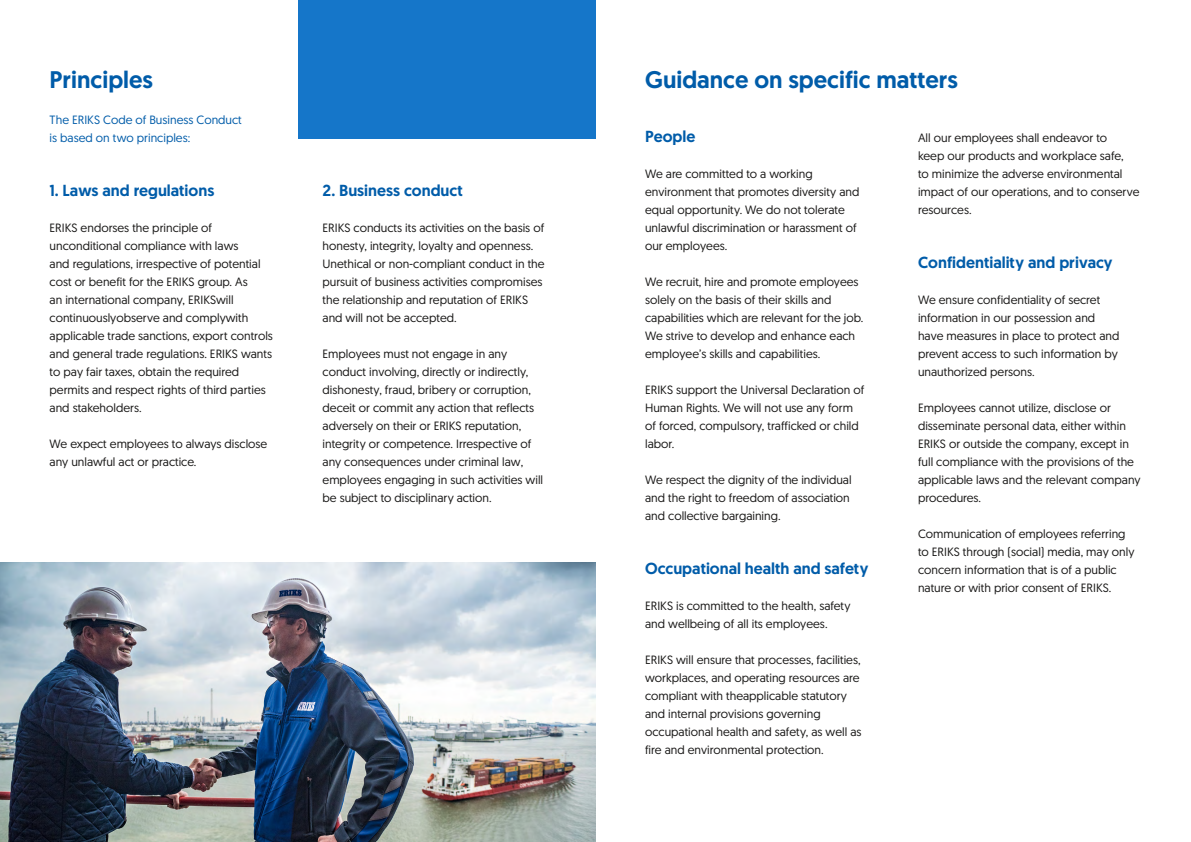
<style>
.page{position:relative;width:1191px;height:842px;background:#fff}
.page>*{position:absolute;margin:0;border:0;box-sizing:border-box;transform-origin:0 0}
.H3_Header{font:500 24px "Geomanist";color:#005ca9}
.H2_Subheader{font:500 16px "Geomanist";color:#005ca9}
.B1_Body_text{font:12px/18px "Geomanist";color:#181716}
.Intro_text{font:12px/18px "Geomanist";color:#005ca9}
</style>
<div class="page">
<div style="left:298px;top:0;width:297px;height:139px;background:#1576c9"></div>
<img style="left:0;top:563px;width:595px;height:279px">
<p class="H3_Header" style="left:50px;top:64px;width:105px">Principles</p>
<p class="Intro_text" style="left:50px;top:111px;width:194px">The ERIKS Code of Business Conduct is based on two principles:</p>
<p class="H2_Subheader" style="left:50px;top:180px;width:166px">1. Laws and regulations</p>
<p class="B1_Body_text" style="left:50px;top:219px;width:225px">ERIKS endorses the principle of unconditional compliance with laws<br>and regulations, irrespective of potential cost or benefit for the ERIKS group. As<br>an international company, ERIKSwill continuouslyobserve and complywith applicable trade sanctions, export controls and general trade regulations. ERIKS wants to pay fair taxes, obtain the required permits and respect rights of third parties and stakeholders.</p>
<p class="B1_Body_text" style="left:50px;top:435px;width:219px">We expect employees to always disclose any unlawful act or practice.</p>
<p class="H2_Subheader" style="left:322px;top:180px;width:142px">2. Business conduct</p>
<p class="B1_Body_text" style="left:322px;top:219px;width:224px">ERIKS conducts its activities on the basis of honesty, integrity, loyalty and openness.<br>Unethical or non-compliant conduct in the pursuit of business activities compromises the relationship and reputation of ERIKS and will not be accepted.</p>
<p class="B1_Body_text" style="left:322px;top:345px;width:222px">Employees must not engage in any conduct involving, directly or indirectly, dishonesty, fraud, bribery or corruption, deceit or commit any action that reflects adversely on their or ERIKS reputation, integrity or competence. Irrespective of any consequences under criminal law, employees engaging in such activities will be subject to disciplinary action.</p>
<p class="H3_Header" style="left:645px;top:64px;width:314px">Guidance on specific matters</p>
<p class="H2_Subheader" style="left:645px;top:126px;width:52px">People</p>
<p class="B1_Body_text" style="left:645px;top:165px;width:216px">We are committed to a working environment that promotes diversity and equal opportunity. We do not tolerate unlawful discrimination or harassment of our employees.</p>
<p class="B1_Body_text" style="left:645px;top:273px;width:220px">We recruit, hire and promote employees solely on the basis of their skills and capabilities which are relevant for the job.<br>We strive to develop and enhance each employee’s skills and capabilities.</p>
<p class="B1_Body_text" style="left:645px;top:381px;width:221px">ERIKS support the Universal Declaration of<br>Human Rights. We will not use any form of forced, compulsory, trafficked or child labor.</p>
<p class="B1_Body_text" style="left:645px;top:471px;width:208px">We respect the dignity of the individual and the right to freedom of association and collective bargaining.</p>
<p class="B1_Body_text" style="left:918px;top:129px;width:223px">All our employees shall endeavor to<br>keep our products and workplace safe,<br>to minimize the adverse environmental impact of our operations, and to conserve resources.</p>
<p class="H2_Subheader" style="left:918px;top:252px;width:196px">Confidentiality and privacy</p>
<p class="B1_Body_text" style="left:918px;top:291px;width:203px">We ensure confidentiality of secret information in our possession and have measures in place to protect and prevent access to such information by unauthorized persons.</p>
<p class="B1_Body_text" style="left:918px;top:399px;width:224px">Employees cannot utilize, disclose or disseminate personal data, either within ERIKS or outside the company, except in full compliance with the provisions of the applicable laws and the relevant company procedures.</p>
<p class="B1_Body_text" style="left:918px;top:525px;width:218px">Communication of employees referring to ERIKS through (social) media, may only concern information that is of a public nature or with prior consent of ERIKS.</p>
<p class="H2_Subheader" style="left:645px;top:558px;width:225px">Occupational health and safety</p>
<p class="B1_Body_text" style="left:645px;top:597px;width:207px">ERIKS is committed to the health, safety and wellbeing of all its employees.</p>
<p class="B1_Body_text" style="left:645px;top:651px;width:218px">ERIKS will ensure that processes, facilities, workplaces, and operating resources are compliant with theapplicable statutory and internal provisions governing occupational health and safety, as well as fire and environmental protection.</p>
</div>
